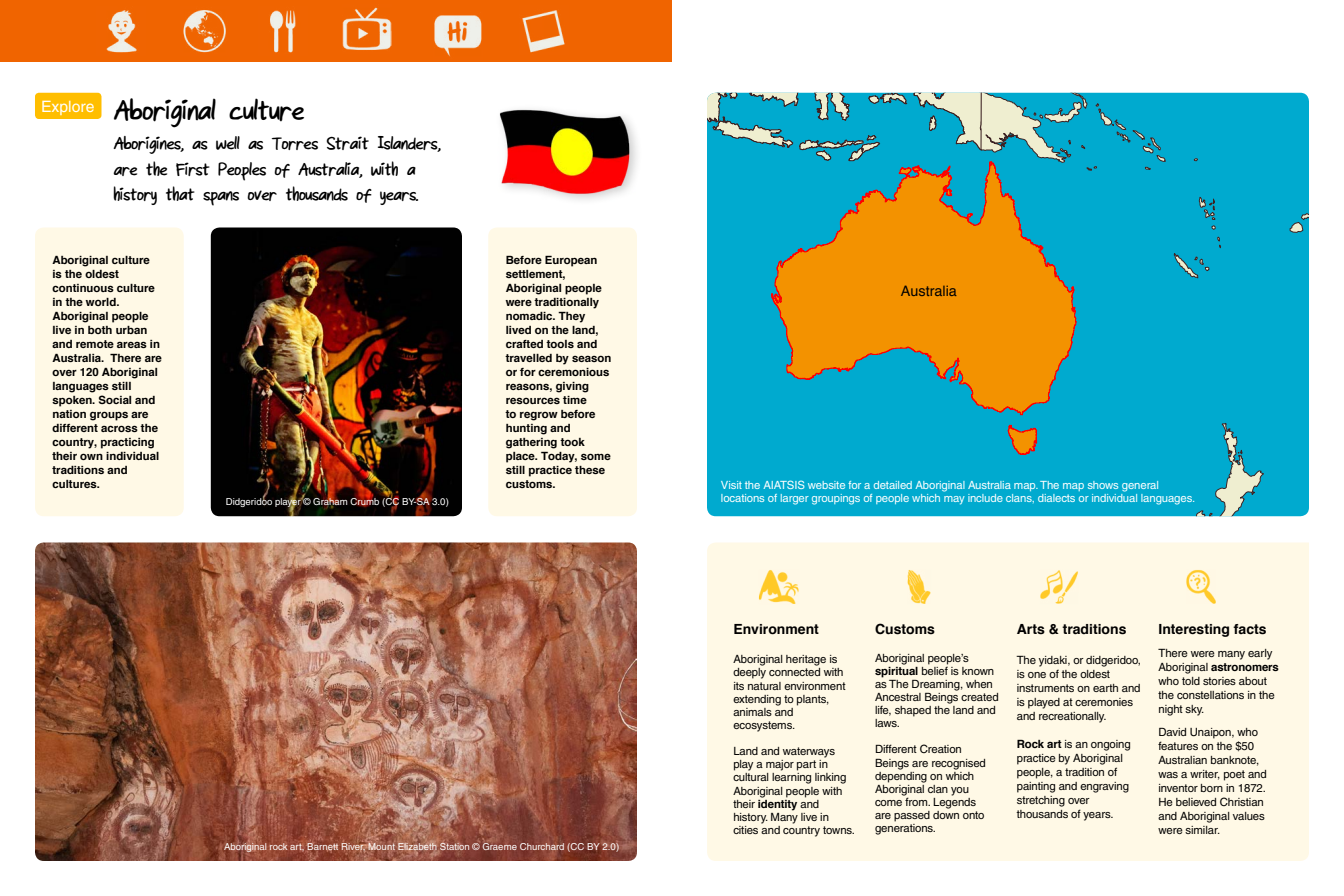
<style>
.page{position:relative;width:1344px;height:896px;background:#fff}
.page>*{position:absolute;margin:0;border:0;box-sizing:border-box;transform-origin:0 0}
.t1{font:35px "My Script Font bold";letter-spacing:-.015em;color:#000}
.t2{font:21.88px/25.4px "My Script Font bold";letter-spacing:-.015em;color:#000}
.t3{font:15.75px "Helvetica";color:#fff}
.t4{font:14.44px "Helvetica";color:#000}
.t5{font:700 14px "Helvetica";color:#000}
.t6{font:11.38px/13.1px "Helvetica";letter-spacing:-.01em;color:#000}
.t7{font:700 11.38px/14px "Helvetica";color:#000}
.t8{font:11.38px/13.1px "Helvetica";letter-spacing:-.01em;color:#fff}
.t9{font:9.62px "Helvetica";color:#fff}
.s1{font-family:"Nightingale";font-weight:700}
.s2{font-weight:700}
</style>
<div class="page">
<div style="left:0;top:0;width:672px;height:61px;background:#f06400"></div>
<img style="left:106px;top:10px;width:31px;height:43px">
<img style="left:434px;top:15px;width:48px;height:42px">
<img style="left:183px;top:10px;width:43px;height:43px">
<img style="left:522px;top:10px;width:43px;height:43px">
<img style="left:270px;top:10px;width:26px;height:43px">
<img style="left:342px;top:7px;width:49px;height:43px">
<img style="left:35px;top:542px;width:602px;height:319px">
<div style="left:707px;top:542px;width:602px;height:61px;background:#fff9e6"></div>
<img style="left:211px;top:228px;width:251px;height:288px">
<div style="left:488px;top:228px;width:149px;height:288px;background:#fff9e6;border-radius:9px"></div>
<div style="left:707px;top:597px;width:602px;height:264px;background:#fff9e6;border-radius:9px"></div>
<img style="left:758px;top:566px;width:42px;height:38px">
<img style="left:898px;top:566px;width:42px;height:38px">
<img style="left:1039px;top:566px;width:42px;height:38px">
<img style="left:1179px;top:566px;width:42px;height:38px">
<div style="left:35px;top:93px;width:66px;height:26px;background:#ffbe00;border-radius:4px"></div>
<div style="left:35px;top:227px;width:149px;height:289px;background:#fff9e6;border-radius:9px"></div>
<img style="left:499px;top:109px;width:138px;height:91px">
<div style="left:707px;top:93px;width:602px;height:423px;background:#00aacf"></div>
<svg style="left:1007px;top:425px;width:30px;height:30px"></svg>
<svg style="left:771px;top:175px;width:306px;height:241px;background:#99974c"></svg>
<svg style="left:1290px;top:209px;width:19px;height:24px"></svg>
<svg style="left:707px;top:93px;width:491px;height:82px;background:#2cabc2"></svg>
<svg style="left:1174px;top:187px;width:47px;height:92px;background:#0aa4c5"></svg>
<svg style="left:1093px;top:423px;width:171px;height:93px;background:#14acca"></svg>
<h3 class="t3" style="left:41px;top:97px;width:55px">Explore</h3>
<h1 class="t1" style="left:114px;top:93px;width:192px">Aboriginal culture</h1>
<h2 class="t2" style="left:114px;top:131px;width:329px">Aborigines, as well as Torres Strait <span class="s1">I</span>slanders, are the First Peoples of Australia, with a history that spans over thousands of years.</h2>
<p class="t7" style="left:52px;top:253px;width:111px">Aboriginal culture is the oldest continuous culture in the world.<br>Aboriginal people live in both urban and remote areas in<br>Australia. There are over 120 Aboriginal languages still spoken. Social and nation groups are different across the country, practicing their own individual traditions and cultures.</p>
<p class="t9" style="left:226px;top:496px;width:225px">Didgeridoo player © Graham Crumb (CC BY-SA 3.0)</p>
<p class="t7" style="left:506px;top:253px;width:107px">Before European settlement,<br>Aboriginal people were traditionally nomadic. They lived on the land, crafted tools and travelled by season or for ceremonious reasons, giving resources time<br>to regrow before hunting and gathering took place. Today, some still practice these customs.</p>
<p class="t9" style="left:224px;top:841px;width:397px">Aboriginal rock art, Barnett River, Mount Elizabeth Station © Graeme Churchard (CC BY 2.0)</p>
<p class="t4" style="left:901px;top:280px;width:58px">Australia</p>
<p class="t8" style="left:721px;top:478px;width:476px">Visit the AIATSIS website for a detailed Aboriginal Australia map. The map shows general locations of larger groupings of people which may include clans, dialects or individual languages.</p>
<p class="t5" style="left:733px;top:621px;width:87px">Environment</p>
<p class="t6" style="left:733px;top:653px;width:114px">Aboriginal heritage is deeply connected with its natural environment extending to plants, animals and ecosystems.</p>
<p class="t6" style="left:733px;top:745px;width:123px">Land and waterways play a major part in cultural learning linking<br>Aboriginal people with their <span class="s2">identity</span> and history. Many live in cities and country towns.</p>
<p class="t5" style="left:875px;top:621px;width:61px">Customs</p>
<p class="t6" style="left:875px;top:651px;width:125px">Aboriginal people’s <span class="s2">spiritual</span> belief is known as The Dreaming, when<br>Ancestral Beings created life, shaped the land and laws.</p>
<p class="t6" style="left:875px;top:743px;width:112px">Different Creation<br>Beings are recognised depending on which<br>Aboriginal clan you come from. Legends are passed down onto generations.</p>
<p class="t5" style="left:1017px;top:621px;width:111px">Arts &amp; traditions</p>
<p class="t6" style="left:1017px;top:653px;width:126px;line-height:14px">The yidaki, or didgeridoo, is one of the oldest instruments on earth and is played at ceremonies and recreationally.</p>
<p class="t6" style="left:1017px;top:737px;width:115px;line-height:14px"><span class="s2">Rock art</span> is an ongoing practice by Aboriginal people, a tradition of painting and engraving stretching over thousands of years.</p>
<p class="t5" style="left:1159px;top:621px;width:110px">Interesting facts</p>
<p class="t6" style="left:1159px;top:646px;width:122px;line-height:14px">There were many early<br>Aboriginal <span class="s2">astronomers </span>who told stories about the constellations in the night sky.</p>
<p class="t6" style="left:1159px;top:725px;width:110px;line-height:14px">David Unaipon, who features on the $50<br>Australian banknote, was a writer, poet and inventor born in 1872.<br>He believed Christian and Aboriginal values were similar.</p>
</div>
